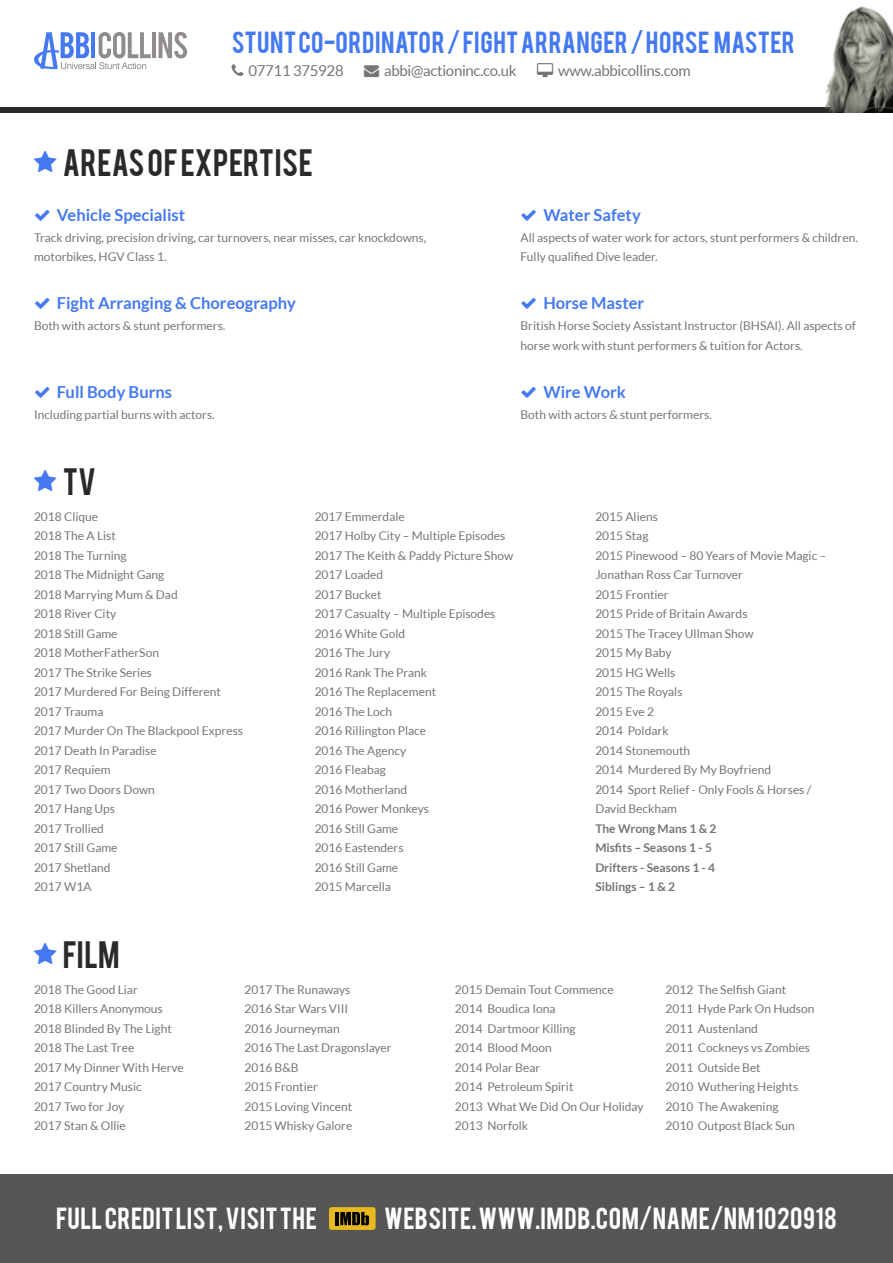
<style>
.page{position:relative;width:893px;height:1263px;background:#fff}
.page>*{position:absolute;margin:0;border:0;box-sizing:border-box;transform-origin:0 0}
.t1{font:30px "Bebas";letter-spacing:.015em;color:#2a2a2a}
.t2{font:24px "Bebas";letter-spacing:.02em;color:#fff}
.t3{font:24px "Bebas";letter-spacing:.02em;color:#4479f1}
.t4{font:700 16.5px "Lato";color:#4479f1}
.t5{font:15px "Lato";letter-spacing:-.02em;color:#757575}
.t6{font:12px/19.5px "Lato";color:#757575}
.t7{font:700 12px/19.5px "Lato";color:#757575}
</style>
<div class="page">
<div style="left:0;top:108px;width:893px;height:5px;background:#2a2a2a"></div>
<img style="left:825px;top:6px;width:68px;height:107px">
<div style="left:0;top:1174px;width:893px;height:89px;background:#565656"></div>
<div style="left:329px;top:1207px;width:47px;height:22px;background:#e6b91e;border-radius:3px"></div>
<svg style="left:336px;top:1212px;width:33px;height:13px"></svg>
<hr style="left:152px;top:32px;width:4px;height:26px;background:#908c8d">
<svg style="left:159px;top:32px;width:28px;height:26px"></svg>
<svg style="left:34px;top:32px;width:117px;height:37px"></svg>
<h2 class="t3" style="left:232px;top:25px;width:564px">STUNT CO-ORDINATOR / FIGHT ARRANGER / HORSE MASTER</h2>
<p class="t5" style="left:248px;top:62px;width:97px">07711 375928</p>
<p class="t5" style="left:364px;top:62px;width:154px">→ abbi@actioninc.co.uk</p>
<p class="t5" style="left:558px;top:62px;width:134px">www.abbicollins.com</p>
<h1 class="t1" style="left:63px;top:141px;width:252px">AREAS OF EXPERTISE</h1>
<h3 class="t4" style="left:57px;top:205px;width:130px">Vehicle Specialist</h3>
<p class="t6" style="left:34px;top:227px;width:394px">Track driving, precision driving, car turnovers, near misses, car knockdowns, motorbikes, HGV Class 1.</p>
<h3 class="t4" style="left:57px;top:294px;width:240px">Fight Arranging &amp; Choreography</h3>
<p class="t6" style="left:34px;top:316px;width:193px">Both with actors &amp; stunt performers.</p>
<h3 class="t4" style="left:57px;top:382px;width:117px">Full Body Burns</h3>
<p class="t6" style="left:34px;top:405px;width:182px">Including partial burns with actors.</p>
<h3 class="t4" style="left:543px;top:205px;width:99px">Water Safety</h3>
<p class="t6" style="left:520px;top:227px;width:339px">All aspects of water work for actors, stunt performers &amp; children.<br>Fully qualified Dive leader.</p>
<h3 class="t4" style="left:543px;top:294px;width:102px">Horse Master</h3>
<p class="t6" style="left:520px;top:316px;width:337px">British Horse Society Assistant Instructor (BHSAI). All aspects of horse work with stunt performers &amp; tuition for Actors.</p>
<h3 class="t4" style="left:543px;top:382px;width:84px">Wire Work</h3>
<p class="t6" style="left:520px;top:405px;width:193px">Both with actors &amp; stunt performers.</p>
<h1 class="t1" style="left:63px;top:459px;width:35px">TV</h1>
<p class="t6" style="left:34px;top:507px;width:211px">2018 Clique<br>2018 The A List<br>2018 The Turning<br>2018 The Midnight Gang<br>2018 Marrying Mum &amp; Dad<br>2018 River City<br>2018 Still Game<br>2018 MotherFatherSon<br>2017 The Strike Series<br>2017 Murdered For Being Different<br>2017 Trauma<br>2017 Murder On The Blackpool Express<br>2017 Death In Paradise<br>2017 Requiem<br>2017 Two Doors Down<br>2017 Hang Ups<br>2017 Trollied<br>2017 Still Game<br>2017 Shetland<br>2017 W1A</p>
<p class="t6" style="left:315px;top:507px;width:200px">2017 Emmerdale<br>2017 Holby City – Multiple Episodes<br>2017 The Keith &amp; Paddy Picture Show<br>2017 Loaded<br>2017 Bucket<br>2017 Casualty – Multiple Episodes<br>2016 White Gold<br>2016 The Jury<br>2016 Rank The Prank<br>2016 The Replacement<br>2016 The Loch<br>2016 Rillington Place<br>2016 The Agency<br>2016 Fleabag<br>2016 Motherland<br>2016 Power Monkeys<br>2016 Still Game<br>2016 Eastenders<br>2016 Still Game<br>2015 Marcella</p>
<p class="t6" style="left:595px;top:507px;width:232px">2015 Aliens<br>2015 Stag<br>2015 Pinewood – 80 Years of Movie Magic –<br>Jonathan Ross Car Turnover<br>2015 Frontier<br>2015 Pride of Britain Awards<br>2015 The Tracey Ullman Show<br>2015 My Baby<br>2015 HG Wells<br>2015 The Royals<br>2015 Eve 2<br>2014 Poldark<br>2014 Stonemouth<br>2014 Murdered By My Boyfriend<br>2014 Sport Relief - Only Fools &amp; Horses /<br>David Beckham</p>
<p class="t7" style="left:595px;top:819px;width:123px">The Wrong Mans 1 &amp; 2<br>Misfits – Seasons 1 - 5<br>Drifters - Seasons 1 - 4<br>Siblings – 1 &amp; 2</p>
<h1 class="t1" style="left:63px;top:933px;width:59px">FILM</h1>
<p class="t6" style="left:34px;top:980px;width:151px">2018 The Good Liar<br>2018 Killers Anonymous<br>2018 Blinded By The Light<br>2018 The Last Tree<br>2017 My Dinner With Herve<br>2017 Country Music<br>2017 Two for Joy<br>2017 Stan &amp; Ollie</p>
<p class="t6" style="left:244px;top:980px;width:149px">2017 The Runaways<br>2016 Star Wars VIII<br>2016 Journeyman<br>2016 The Last Dragonslayer<br>2016 B&amp;B<br>2015 Frontier<br>2015 Loving Vincent<br>2015 Whisky Galore</p>
<p class="t6" style="left:455px;top:980px;width:190px">2015 Demain Tout Commence<br>2014 Boudica Iona<br>2014 Dartmoor Killing<br>2014 Blood Moon<br>2014 Polar Bear<br>2014 Petroleum Spirit<br>2013 What We Did On Our Holiday<br>2013 Norfolk</p>
<p class="t6" style="left:665px;top:980px;width:150px">2012 The Selfish Giant<br>2011 Hyde Park On Hudson<br>2011 Austenland<br>2011 Cockneys vs Zombies<br>2011 Outside Bet<br>2010 Wuthering Heights<br>2010 The Awakening<br>2010 Outpost Black Sun</p>
<h2 class="t2" style="left:56px;top:1200px;width:263px">FULL CREDIT LIST, VISIT THE</h2>
<h2 class="t2" style="left:384px;top:1200px;width:454px">WEBSITE. WWW.IMDB.COM/NAME/NM1020918</h2>
</div>
